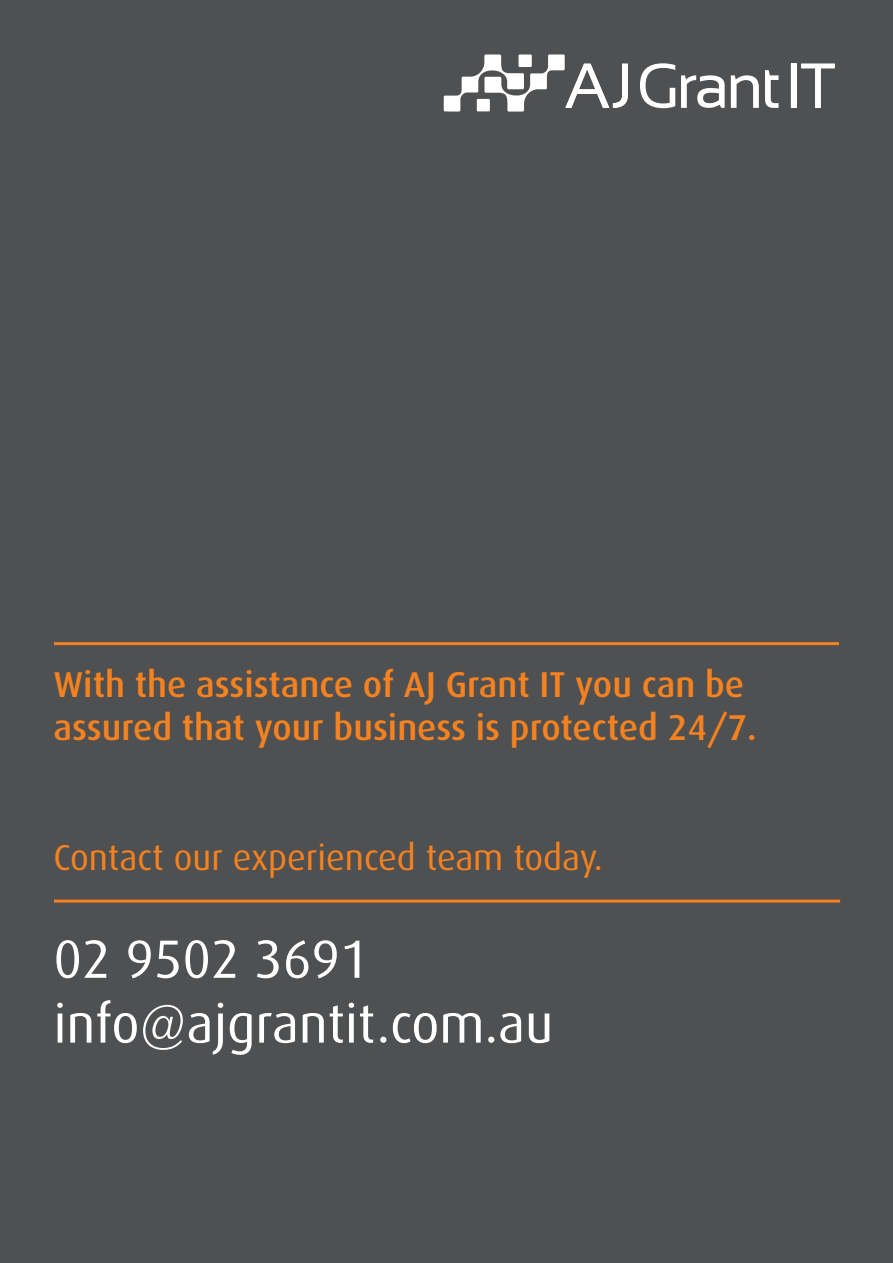
<style>
.page{position:relative;width:893px;height:1263px;background:#fff}
.page>*{position:absolute;margin:0;border:0;box-sizing:border-box;transform-origin:0 0}
.t1{font:54px/64.8px "Dax";color:#fff}
.t2{font:500 36px/43.2px "Dax";color:#f58220}
.t3{font:36px "Dax";color:#f58220}
</style>
<div class="page">
<div style="left:0;top:0;width:893px;height:1200px;background:#4e5051"></div>
<svg style="left:444px;top:54px;width:391px;height:58px"></svg>
<div style="left:0;top:1199px;width:893px;height:64px;background:#4e5051"></div>
<hr style="left:54px;top:642px;width:785px;height:3px;background:#f58220">
<hr style="left:54px;top:899px;width:786px;height:3px;background:#f58220">
<p class="t2" style="left:53px;top:663px;width:705px">With the assistance of AJ Grant IT you can be assured that your business is protected 24/7.</p>
<p class="t3" style="left:53px;top:837px;width:551px">Contact our experienced team today.</p>
<h1 class="t1" style="left:53px;top:927px;width:501px">02 9502 3691 info@ajgrantit.com.au</h1>
</div>
